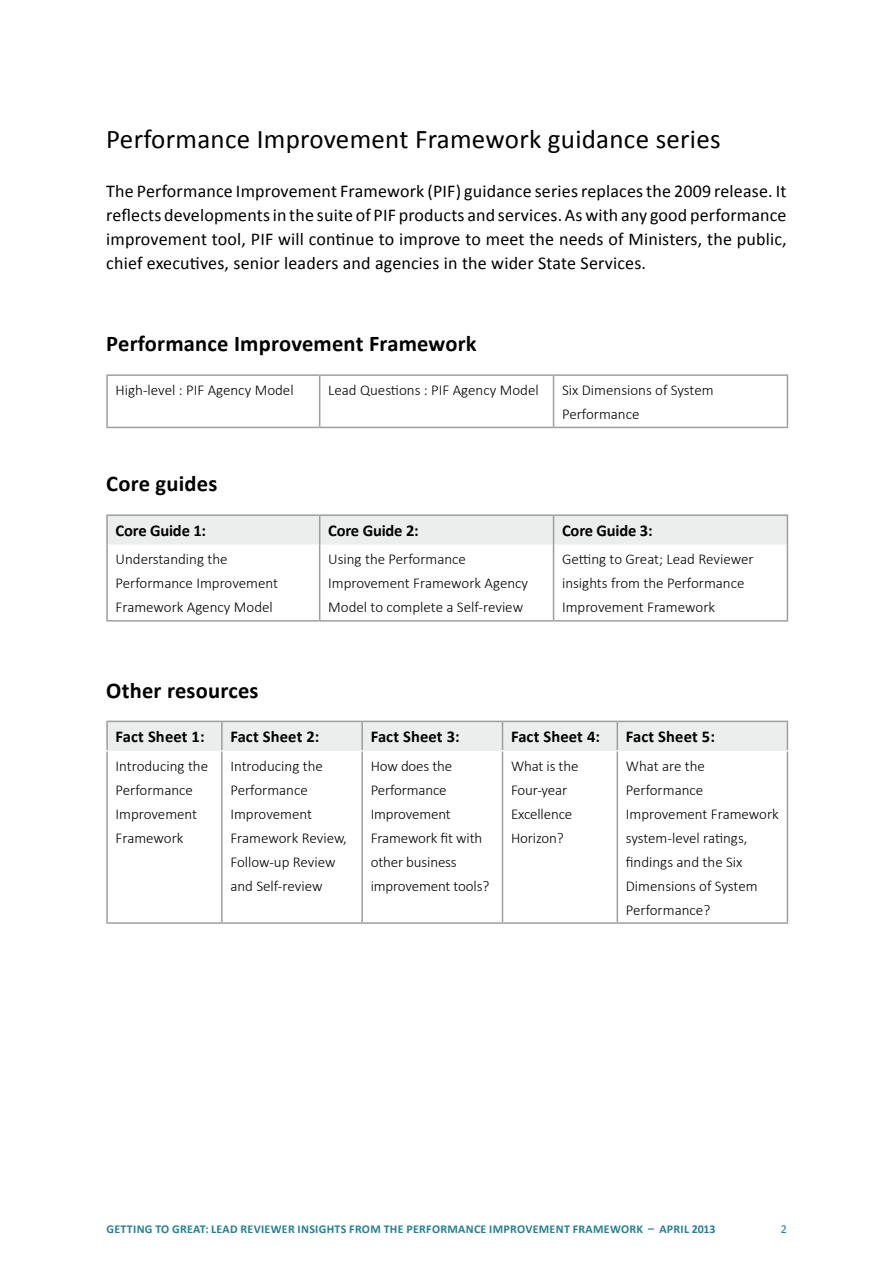
<style>
.page{position:relative;width:893px;height:1263px;background:#fff}
.page>*{position:absolute;margin:0;border:0;box-sizing:border-box;transform-origin:0 0}
.t1{font:27px "Calibri";letter-spacing:.01em;color:#000}
.t2{font:700 22.5px "Calibri";letter-spacing:.01em;color:#000}
.t3{font:18px/24px "Calibri";letter-spacing:.01em;color:#000;text-align:justify}
.t4{font:700 16.5px "Calibri";letter-spacing:.005em;color:#000}
.t5{font:300 15px/24px "Calibri";color:#000}
.t6{font:700 12px "Calibri";letter-spacing:.025em;color:#267f90}
.t7{font:12px "Calibri";color:#0e83a3}
</style>
<div class="page">
<hr style="left:106px;top:374px;width:214px;height:2px;background:#9c9e9f">
<hr style="left:106px;top:376px;width:2px;height:51px;background:#9c9e9f">
<hr style="left:320px;top:374px;width:234px;height:2px;background:#9c9e9f">
<hr style="left:319px;top:376px;width:1px;height:51px;background:#9c9e9f">
<hr style="left:554px;top:374px;width:234px;height:2px;background:#9c9e9f">
<hr style="left:553px;top:376px;width:1px;height:51px;background:#9c9e9f">
<hr style="left:787px;top:376px;width:1px;height:51px;background:#9c9e9f">
<hr style="left:106px;top:427px;width:214px;height:1px;background:#9c9e9f">
<hr style="left:320px;top:427px;width:234px;height:1px;background:#9c9e9f">
<hr style="left:554px;top:427px;width:234px;height:1px;background:#9c9e9f">
<hr style="left:106px;top:514px;width:214px;height:2px;background:#9c9e9f">
<hr style="left:106px;top:516px;width:2px;height:29px;background:#9c9e9f">
<hr style="left:320px;top:514px;width:234px;height:2px;background:#9c9e9f">
<hr style="left:554px;top:514px;width:234px;height:2px;background:#9c9e9f">
<div style="left:107px;top:515px;width:681px;height:30px;background:#eceded"></div>
<hr style="left:106px;top:545px;width:2px;height:75px;background:#9c9e9f">
<hr style="left:319px;top:545px;width:1px;height:75px;background:#9c9e9f">
<hr style="left:553px;top:545px;width:1px;height:75px;background:#9c9e9f">
<hr style="left:787px;top:545px;width:1px;height:75px;background:#9c9e9f">
<hr style="left:106px;top:620px;width:214px;height:2px;background:#9c9e9f">
<hr style="left:320px;top:620px;width:234px;height:2px;background:#9c9e9f">
<hr style="left:554px;top:620px;width:234px;height:2px;background:#9c9e9f">
<hr style="left:106px;top:721px;width:116px;height:1px;background:#9c9e9f">
<hr style="left:106px;top:722px;width:2px;height:28px;background:#9c9e9f">
<svg style="left:107px;top:721px;width:681px;height:30px;background:#e8e9e9"></svg>
<hr style="left:106px;top:751px;width:2px;height:171px;background:#9c9e9f">
<hr style="left:221px;top:751px;width:2px;height:171px;background:#9c9e9f">
<hr style="left:361px;top:751px;width:2px;height:171px;background:#9c9e9f">
<hr style="left:502px;top:751px;width:1px;height:171px;background:#9c9e9f">
<hr style="left:617px;top:751px;width:1px;height:171px;background:#9c9e9f">
<hr style="left:787px;top:751px;width:1px;height:171px;background:#9c9e9f">
<hr style="left:106px;top:922px;width:116px;height:2px;background:#9c9e9f">
<hr style="left:222px;top:922px;width:140px;height:2px;background:#9c9e9f">
<hr style="left:362px;top:922px;width:140px;height:2px;background:#9c9e9f">
<hr style="left:502px;top:922px;width:115px;height:2px;background:#9c9e9f">
<hr style="left:617px;top:922px;width:171px;height:2px;background:#9c9e9f">
<h1 class="t1" style="left:106px;top:122px;width:616px">Performance Improvement Framework guidance series</h1>
<p class="t3" style="left:106px;top:179px;width:682px">The Performance Improvement Framework (PIF) guidance series replaces the 2009 release. It reflects developments in the suite of PIF products and services. As with any good performance improvement tool, PIF will continue to improve to meet the needs of Ministers, the public, chief executives, senior leaders and agencies in the wider State Services.</p>
<h2 class="t2" style="left:106px;top:329px;width:372px">Performance Improvement Framework</h2>
<p class="t5" style="left:116px;top:378px;width:180px">High-level : PIF Agency Model</p>
<p class="t5" style="left:328px;top:378px;width:212px">Lead Questions : PIF Agency Model</p>
<p class="t5" style="left:562px;top:378px;width:153px">Six Dimensions of System<br>Performance</p>
<h2 class="t2" style="left:106px;top:470px;width:113px">Core guides</h2>
<p class="t4" style="left:116px;top:520px;width:92px">Core Guide 1:</p>
<p class="t4" style="left:328px;top:520px;width:92px">Core Guide 2:</p>
<p class="t4" style="left:562px;top:520px;width:92px">Core Guide 3:</p>
<p class="t5" style="left:116px;top:547px;width:164px">Understanding the<br>Performance Improvement<br>Framework Agency Model</p>
<p class="t5" style="left:328px;top:547px;width:202px">Using the Performance<br>Improvement Framework Agency<br>Model to complete a Self-review</p>
<p class="t5" style="left:562px;top:547px;width:193px">Getting to Great; Lead Reviewer insights from the Performance<br>Improvement Framework</p>
<h2 class="t2" style="left:106px;top:676px;width:154px">Other resources</h2>
<p class="t4" style="left:116px;top:726px;width:91px">Fact Sheet 1:</p>
<p class="t4" style="left:230px;top:726px;width:91px">Fact Sheet 2:</p>
<p class="t4" style="left:371px;top:726px;width:91px">Fact Sheet 3:</p>
<p class="t4" style="left:511px;top:726px;width:91px">Fact Sheet 4:</p>
<p class="t4" style="left:626px;top:726px;width:91px">Fact Sheet 5:</p>
<p class="t5" style="left:116px;top:753px;width:94px">Introducing the<br>Performance<br>Improvement<br>Framework</p>
<p class="t5" style="left:230px;top:753px;width:118px">Introducing the<br>Performance<br>Improvement<br>Framework Review,<br>Follow-up Review and Self-review</p>
<p class="t5" style="left:371px;top:753px;width:120px">How does the<br>Performance<br>Improvement<br>Framework fit with other business improvement tools?</p>
<p class="t5" style="left:511px;top:753px;width:69px">What is the<br>Four-year<br>Excellence<br>Horizon?</p>
<p class="t5" style="left:626px;top:753px;width:155px">What are the<br>Performance<br>Improvement Framework system-level ratings, findings and the Six<br>Dimensions of System<br>Performance?</p>
<p class="t6" style="left:107px;top:1222px;width:610px">Getting to Great: Lead reviewer insights from the Performance Improvement Framework – April 2013</p>
<p class="t7" style="left:781px;top:1222px;width:8px">2</p>
</div>
